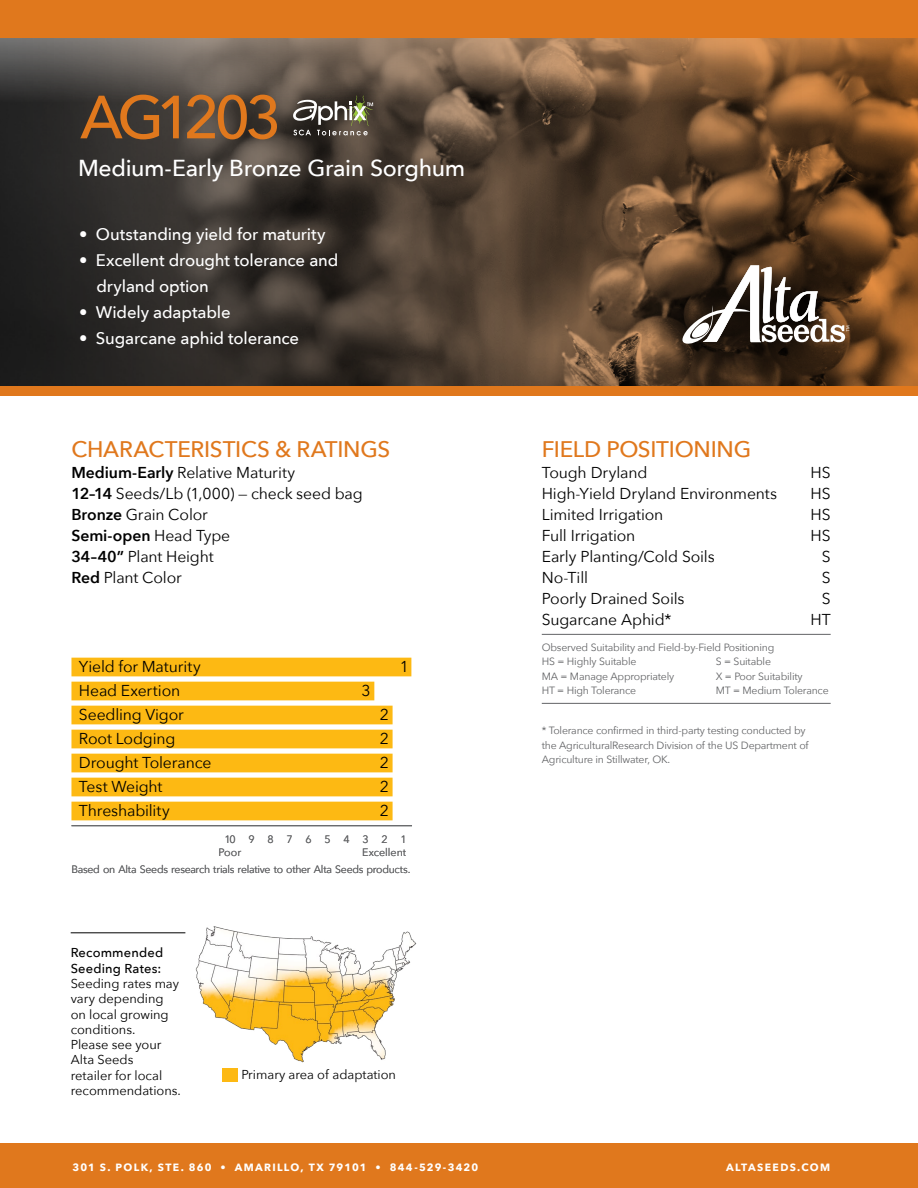
<style>
.page{position:relative;width:918px;height:1188px;background:#fff}
.page>*{position:absolute;margin:0;border:0;box-sizing:border-box;transform-origin:0 0}
.t1{font:500 60.15px "Avenir Next";letter-spacing:-.09em;color:#e0781d}
.t2{font:500 23.1px "Avenir Next";letter-spacing:-.015em;color:#fff}
.t3{font:500 22.5px "Avenir Next";letter-spacing:-.01em;color:#e0781d}
.t4{font:500 16.65px/26.1px "Avenir Next";letter-spacing:-.01em;color:#fff}
.t5{font:15.75px/21px "Avenir Next";letter-spacing:-.01em;color:#000}
.t6{font:12.9px/15.3px "Avenir Next";letter-spacing:-.005em;color:#000}
.t7{font:500 12.9px/15.3px "Avenir Next";letter-spacing:.015em;color:#000}
.t8{font:10.65px/13px "Avenir Next";letter-spacing:-.025em;color:#636466}
.t9{font:10.5px/14.2px "Avenir Next";letter-spacing:-.02em;color:#636466}
.t10{font:700 10.5px "Avenir Next";letter-spacing:.12em;color:#fff}
.s1{font-weight:600}
</style>
<div class="page">
<svg style="left:826px;top:37px;width:92px;height:350px;background:#7b4b22"></svg>
<svg style="left:0;top:37px;width:826px;height:350px;background:#524235"></svg>
<div style="left:0;top:1144px;width:918px;height:44px;background:#e0781d"></div>
<div style="left:0;top:387px;width:918px;height:9px;background:#e0781d"></div>
<hr style="left:71px;top:825px;width:341px;height:1px;background:#636466">
<div style="left:71px;top:658px;width:340px;height:18px;background:#fdb913"></div>
<div style="left:71px;top:682px;width:303px;height:18px;background:#fdb913"></div>
<div style="left:71px;top:706px;width:322px;height:18px;background:#fdb913"></div>
<div style="left:71px;top:730px;width:322px;height:18px;background:#fdb913"></div>
<div style="left:71px;top:754px;width:322px;height:18px;background:#fdb913"></div>
<div style="left:71px;top:778px;width:322px;height:18px;background:#fdb913"></div>
<div style="left:71px;top:802px;width:322px;height:18px;background:#fdb913"></div>
<div style="left:222px;top:1068px;width:15px;height:14px;background:#fdb913"></div>
<hr style="left:71px;top:932px;width:114px;height:1px;background:#000">
<div style="left:0;top:0;width:918px;height:37px;background:#e0781d"></div>
<div style="left:629px;top:211px;width:274px;height:188px;background:#000;opacity:.75"></div>
<svg style="left:679px;top:265px;width:170px;height:85px"></svg>
<hr style="left:542px;top:634px;width:289px;height:1px;background:#636466">
<hr style="left:542px;top:703px;width:289px;height:1px;background:#636466">
<img style="left:196px;top:926px;width:220px;height:136px">
<svg style="left:293px;top:96px;width:80px;height:39px;background:#69655a"></svg>
<h1 class="t1" style="left:80px;top:66px;width:203px">AG1203</h1>
<h2 class="t2" style="left:78px;top:148px;width:389px">Medium-Early Bronze Grain Sorghum</h2>
<p class="t4" style="left:79px;top:220px;width:248px">• Outstanding yield for maturity</p>
<p class="t4" style="left:97px;top:246px;width:243px;text-indent:-18px">• Excellent drought tolerance and dryland option</p>
<p class="t4" style="left:79px;top:299px;width:153px">• Widely adaptable</p>
<p class="t4" style="left:79px;top:325px;width:222px">• Sugarcane aphid tolerance</p>
<h3 class="t3" style="left:71px;top:430px;width:320px">CHARACTERISTICS &amp; RATINGS</h3>
<p class="t5" style="left:71px;top:461px;width:293px"><span class="s1">Medium-Early</span> Relative Maturity<br><span class="s1">12–14</span> Seeds/Lb (1,000) — check seed bag<br><span class="s1">Bronze</span> Grain Color<br><span class="s1">Semi-open</span> Head Type<br><span class="s1">34–40”</span> Plant Height<br><span class="s1">Red</span> Plant Color</p>
<p class="t5" style="left:79px;top:656px;width:123px">Yield for Maturity</p>
<p class="t5" style="left:400px;top:656px;width:11px">1</p>
<p class="t5" style="left:79px;top:680px;width:103px">Head Exertion</p>
<p class="t5" style="left:362px;top:680px;width:11px">3</p>
<p class="t5" style="left:79px;top:704px;width:106px">Seedling Vigor</p>
<p class="t5" style="left:380px;top:704px;width:11px">2</p>
<p class="t5" style="left:79px;top:728px;width:98px">Root Lodging</p>
<p class="t5" style="left:380px;top:728px;width:11px">2</p>
<p class="t5" style="left:79px;top:752px;width:134px">Drought Tolerance</p>
<p class="t5" style="left:380px;top:752px;width:11px">2</p>
<p class="t5" style="left:79px;top:776px;width:85px">Test Weight</p>
<p class="t5" style="left:380px;top:776px;width:11px">2</p>
<p class="t5" style="left:79px;top:800px;width:92px">Threshability</p>
<p class="t5" style="left:380px;top:800px;width:11px">2</p>
<p class="t8" style="left:218px;top:832px;width:190px;text-indent:6px">10 9 8 7 6 5 4 3 2 1<br>Poor</p>
<p class="t8" style="left:71px;top:843px;width:340px;line-height:17.5px;text-indent:291px">Excellent<br>Based on Alta Seeds research trials relative to other Alta Seeds products.</p>
<p class="t7" style="left:71px;top:945px;width:94px">Recommended<br>Seeding Rates:</p>
<p class="t6" style="left:71px;top:975px;width:112px">Seeding rates may vary depending on local growing conditions.<br>Please see your<br>Alta Seeds<br>retailer for local recommendations.</p>
<p class="t6" style="left:241px;top:1067px;width:156px">Primary area of adaptation</p>
<h3 class="t3" style="left:542px;top:430px;width:211px">FIELD POSITIONING</h3>
<p class="t5" style="left:542px;top:461px;width:107px">Tough Dryland</p>
<p class="t5" style="left:811px;top:461px;width:22px">HS</p>
<p class="t5" style="left:542px;top:482px;width:237px">High-Yield Dryland Environments</p>
<p class="t5" style="left:811px;top:482px;width:22px">HS</p>
<p class="t5" style="left:542px;top:503px;width:123px">Limited Irrigation</p>
<p class="t5" style="left:811px;top:503px;width:22px">HS</p>
<p class="t5" style="left:542px;top:524px;width:95px">Full Irrigation</p>
<p class="t5" style="left:811px;top:524px;width:22px">HS</p>
<p class="t5" style="left:542px;top:545px;width:174px">Early Planting/Cold Soils</p>
<p class="t5" style="left:822px;top:545px;width:10px">S</p>
<p class="t5" style="left:542px;top:566px;width:48px">No-Till</p>
<p class="t5" style="left:822px;top:566px;width:10px">S</p>
<p class="t5" style="left:542px;top:587px;width:144px">Poorly Drained Soils</p>
<p class="t5" style="left:822px;top:587px;width:10px">S</p>
<p class="t5" style="left:542px;top:608px;width:131px">Sugarcane Aphid*</p>
<p class="t5" style="left:810px;top:608px;width:22px">HT</p>
<p class="t9" style="left:542px;top:640px;width:234px">Observed Suitability and Field-by-Field Positioning<br>HS = Highly Suitable</p>
<p class="t9" style="left:716px;top:654px;width:57px">S = Suitable</p>
<p class="t9" style="left:542px;top:669px;width:134px">MA = Manage Appropriately</p>
<p class="t9" style="left:716px;top:669px;width:88px">X = Poor Suitability</p>
<p class="t9" style="left:542px;top:683px;width:96px">HT = High Tolerance</p>
<p class="t9" style="left:716px;top:683px;width:114px">MT = Medium Tolerance</p>
<p class="t9" style="left:542px;top:723px;width:268px">* Tolerance confirmed in third-party testing conducted by the AgriculturalResearch Division of the US Department of<br>Agriculture in Stillwater, OK.</p>
<p class="t10" style="left:72px;top:1158px;width:408px">301 S. POLK, STE. 860 • AMARILLO, TX 79101 • 844-529-3420</p>
<p class="t10" style="left:726px;top:1158px;width:106px">ALTASEEDS.COM</p>
</div>
